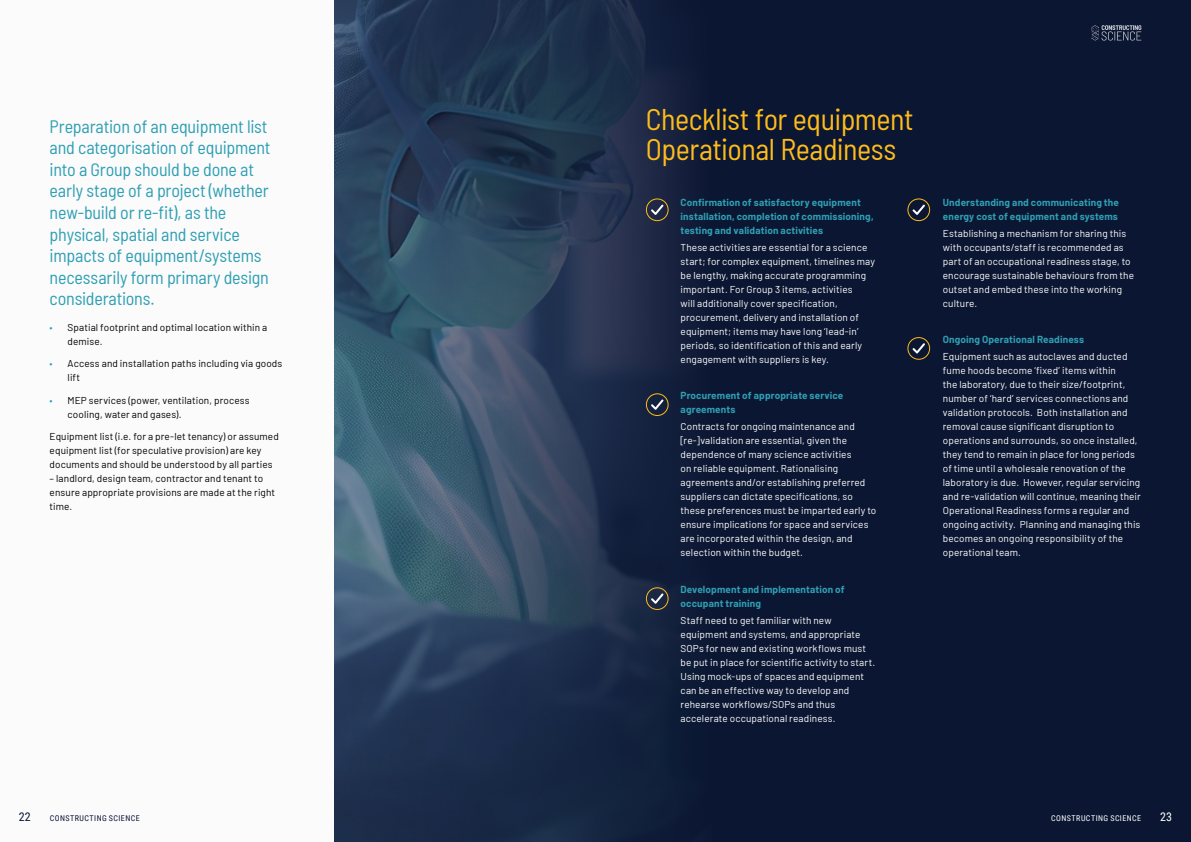
<style>
.page{position:relative;width:1191px;height:842px;background:#fff}
.page>*{position:absolute;margin:0;border:0;box-sizing:border-box;transform-origin:0 0}
.t1{font:semi-condensed 30px/30px "Barlow";letter-spacing:-.015em;color:#febc1c}
.t2{font:semi-condensed 18px/21.6px "Barlow";letter-spacing:-.01em;color:#2f9fb3}
.t3{font:12px "Roboto Condensed";color:#0b1632}
.t4{font:12px "Roboto Condensed";color:#fff}
.t5{font:10px/14px "Barlow";letter-spacing:.01em;color:#fff}
.t6{font:10px/14px "Barlow";letter-spacing:.01em;color:#000}
.t7{font:700 10px/14px "Barlow";letter-spacing:.015em;color:#2f9fb3}
.t8{font:8px "Roboto Condensed";letter-spacing:.06em;color:#0b1632}
.t9{font:8px "Roboto Condensed";letter-spacing:.06em;color:#fff}
.s1{color:#2f9fb3}
</style>
<div class="page">
<div style="left:0;top:0;width:595px;height:842px;background:#fbfbfc"></div>
<img style="left:334px;top:0;width:857px;height:842px">
<svg style="left:1091px;top:25px;width:50px;height:16px"></svg>
<svg style="left:651px;top:204px;width:12px;height:11px"></svg>
<div style="left:646px;top:198px;width:22px;height:23px;border:1px solid #febc1c;border-radius:50%"></div>
<svg style="left:912px;top:204px;width:13px;height:11px"></svg>
<div style="left:907px;top:198px;width:23px;height:23px;border:1px solid #febc1c;border-radius:50%"></div>
<svg style="left:912px;top:343px;width:13px;height:11px"></svg>
<div style="left:907px;top:337px;width:23px;height:23px;border:1px solid #febc1c;border-radius:50%"></div>
<svg style="left:651px;top:399px;width:12px;height:11px"></svg>
<div style="left:646px;top:393px;width:22px;height:23px;border:1px solid #febc1c;border-radius:50%"></div>
<svg style="left:651px;top:593px;width:12px;height:11px"></svg>
<div style="left:646px;top:587px;width:22px;height:23px;border:1px solid #febc1c;border-radius:50%"></div>
<p class="t2" style="left:50px;top:114px;width:222px">Preparation of an equipment list and categorisation of equipment into a Group should be done at early stage of a project (whether new-build or re-fit), as the physical, spatial and service impacts of equipment/systems necessarily form primary design considerations.</p>
<p class="t6" style="left:68px;top:319px;width:201px;text-indent:-18px"><span class="s1">•</span> Spatial footprint and optimal location within a demise.</p>
<p class="t6" style="left:68px;top:356px;width:216px;text-indent:-18px"><span class="s1">•</span> Access and installation paths including via goods lift</p>
<p class="t6" style="left:68px;top:392px;width:183px;text-indent:-18px"><span class="s1">•</span> MEP services (power, ventilation, process cooling, water and gases).</p>
<p class="t6" style="left:50px;top:429px;width:231px">Equipment list (i.e. for a pre-let tenancy) or assumed equipment list (for speculative provision) are key documents and should be understood by all parties</p>
<p class="t6" style="left:50px;top:471px;width:227px">– landlord, design team, contractor and tenant to ensure appropriate provisions are made at the right time.</p>
<h1 class="t1" style="left:646px;top:102px;width:269px">Checklist for equipment<br>Operational Readiness</h1>
<p class="t7" style="left:680px;top:195px;width:195px">Confirmation of satisfactory equipment installation, completion of commissioning, testing and validation activities</p>
<p class="t5" style="left:680px;top:240px;width:196px">These activities are essential for a science start; for complex equipment, timelines may be lengthy, making accurate programming important. For Group 3 items, activities<br>will additionally cover specification, procurement, delivery and installation of equipment; items may have long ‘lead-in’ periods, so identification of this and early engagement with suppliers is key.</p>
<p class="t7" style="left:680px;top:388px;width:164px">Procurement of appropriate service agreements</p>
<p class="t5" style="left:680px;top:419px;width:197px">Contracts for ongoing maintenance and [re-]validation are essential, given the dependence of many science activities<br>on reliable equipment. Rationalising agreements and/or establishing preferred suppliers can dictate specifications, so these preferences must be imparted early to ensure implications for space and services are incorporated within the design, and selection within the budget.</p>
<p class="t7" style="left:680px;top:581px;width:166px">Development and implementation of occupant training</p>
<p class="t5" style="left:680px;top:612px;width:196px">Staff need to get familiar with new equipment and systems, and appropriate SOPs for new and existing workflows must be put in place for scientific activity to start.<br>Using mock-ups of spaces and equipment can be an effective way to develop and rehearse workflows/SOPs and thus accelerate occupational readiness.</p>
<p class="t7" style="left:943px;top:195px;width:177px">Understanding and communicating the energy cost of equipment and systems</p>
<p class="t5" style="left:943px;top:225px;width:193px">Establishing a mechanism for sharing this with occupants/staff is recommended as part of an occupational readiness stage, to encourage sustainable behaviours from the outset and embed these into the working culture.</p>
<p class="t7" style="left:943px;top:332px;width:143px">Ongoing Operational Readiness</p>
<p class="t5" style="left:943px;top:349px;width:199px">Equipment such as autoclaves and ducted fume hoods become ‘fixed’ items within<br>the laboratory, due to their size/footprint, number of ‘hard’ services connections and validation protocols. Both installation and removal cause significant disruption to operations and surrounds, so once installed, they tend to remain in place for long periods of time until a wholesale renovation of the laboratory is due. However, regular servicing and re-validation will continue, meaning their Operational Readiness forms a regular and ongoing activity. Planning and managing this becomes an ongoing responsibility of the operational team.</p>
<p class="t3" style="left:19px;top:808px;width:14px">22</p>
<p class="t8" style="left:50px;top:812px;width:91px">CONSTRUCTING SCIENCE</p>
<p class="t9" style="left:1051px;top:812px;width:91px">CONSTRUCTING SCIENCE</p>
<p class="t4" style="left:1160px;top:808px;width:13px">23</p>
</div>
